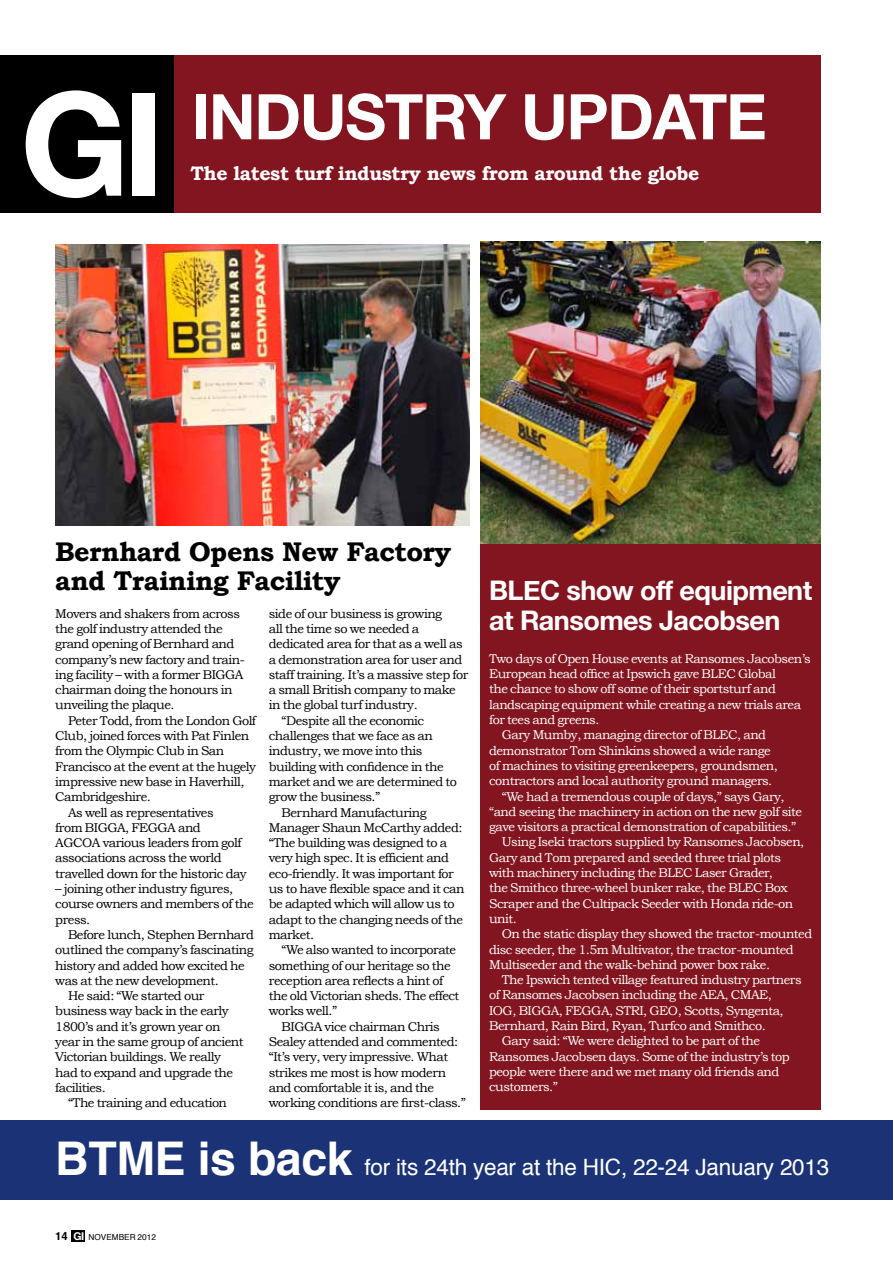
<style>
.page{position:relative;width:893px;height:1263px;background:#fff}
.page>*{position:absolute;margin:0;border:0;box-sizing:border-box;transform-origin:0 0}
.t1{font:700 144px "Helvetica Neue";color:#fff}
.t2{font:700 63px "Helvetica Neue";letter-spacing:-.02em;color:#fff}
.t3{font:700 27px/28.5px "Bookman Old Style";letter-spacing:-.02em;color:#000}
.t4{font:700 27px/30px "Helvetica Neue";letter-spacing:-.02em;color:#fff}
.t5{font:22.5px "Helvetica";letter-spacing:-.01em;color:#fff}
.t6{font:700 19.5px "Bookman Old Style";letter-spacing:-.02em;color:#fff}
.t7{font:12.75px "Bookman Old Style";letter-spacing:-.04em;color:#000}
.t8{font:12.75px "Bookman Old Style";letter-spacing:-.04em;color:#fff}
.t9{font:8.25px "Helvetica";color:#000}
.s1{font-weight:700;font-size:46.5px}
.s2{font-weight:700;font-size:11.25px}
.s3{font-family:"Helvetica Neue";font-weight:700;font-size:10.8px;color:#fff}
</style>
<div class="page">
<div style="left:71px;top:1230px;width:14px;height:11px;background:#000"></div>
<div style="left:0;top:55px;width:821px;height:158px;background:#82151f"></div>
<div style="left:0;top:55px;width:173px;height:158px;background:#000"></div>
<div style="left:480px;top:242px;width:341px;height:867px;background:#82151f"></div>
<img style="left:55px;top:245px;width:414px;height:281px">
<img style="left:480px;top:242px;width:341px;height:301px">
<div style="left:0;top:1120px;width:893px;height:80px;background:#1b3276"></div>
<p class="t1" style="left:20px;top:55px;width:146px">GI</p>
<p class="t2" style="left:192px;top:78px;width:500px">INDUSTRY UPDATE</p>
<p class="t6" style="left:190px;top:161px;width:510px">The latest turf industry news from around the globe</p>
<p class="t3" style="left:55px;top:537px;width:397px">Bernhard Opens New Factory and Training Facility</p>
<p class="t7" style="left:55px;top:606px;width:186px">Movers and shakers from across</p>
<p class="t7" style="left:55px;top:621px;width:169px">the golf industry attended the</p>
<p class="t7" style="left:55px;top:636px;width:181px">grand opening of Bernhard and</p>
<p class="t7" style="left:55px;top:652px;width:191px">company’s new factory and train-</p>
<p class="t7" style="left:55px;top:667px;width:190px">ing facility – with a former BIGGA</p>
<p class="t7" style="left:55px;top:682px;width:179px">chairman doing the honours in</p>
<p class="t7" style="left:55px;top:698px;width:121px">unveiling the plaque.</p>
<p class="t7" style="left:68px;top:713px;width:189px">Peter Todd, from the London Golf</p>
<p class="t7" style="left:55px;top:728px;width:195px">Club, joined forces with Pat Finlen</p>
<p class="t7" style="left:55px;top:744px;width:170px">from the Olympic Club in San</p>
<p class="t7" style="left:55px;top:759px;width:202px">Francisco at the event at the hugely</p>
<p class="t7" style="left:55px;top:774px;width:191px">impressive new base in Haverhill,</p>
<p class="t7" style="left:55px;top:789px;width:97px">Cambridgeshire.</p>
<p class="t7" style="left:68px;top:805px;width:147px">As well as representatives</p>
<p class="t7" style="left:55px;top:820px;width:147px">from BIGGA, FEGGA and</p>
<p class="t7" style="left:55px;top:835px;width:188px">AGCOA various leaders from golf</p>
<p class="t7" style="left:55px;top:851px;width:168px">associations across the world</p>
<p class="t7" style="left:55px;top:866px;width:193px">travelled down for the historic day</p>
<p class="t7" style="left:55px;top:881px;width:179px">– joining other industry figures,</p>
<p class="t7" style="left:55px;top:897px;width:200px">course owners and members of the</p>
<p class="t7" style="left:55px;top:912px;width:37px">press.</p>
<p class="t7" style="left:68px;top:927px;width:187px">Before lunch, Stephen Bernhard</p>
<p class="t7" style="left:55px;top:942px;width:200px">outlined the company’s fascinating</p>
<p class="t7" style="left:55px;top:958px;width:191px">history and added how excited he</p>
<p class="t7" style="left:55px;top:973px;width:165px">was at the new development.</p>
<p class="t7" style="left:68px;top:988px;width:138px">He said: “We started our</p>
<p class="t7" style="left:55px;top:1004px;width:175px">business way back in the early</p>
<p class="t7" style="left:55px;top:1019px;width:167px">1800’s and it’s grown year on</p>
<p class="t7" style="left:55px;top:1034px;width:190px">year in the same group of ancient</p>
<p class="t7" style="left:55px;top:1050px;width:167px">Victorian buildings. We really</p>
<p class="t7" style="left:55px;top:1065px;width:179px">had to expand and upgrade the</p>
<p class="t7" style="left:55px;top:1080px;width:52px">facilities.</p>
<p class="t7" style="left:68px;top:1095px;width:160px">“The training and education</p>
<p class="t7" style="left:269px;top:606px;width:175px">side of our business is growing</p>
<p class="t7" style="left:269px;top:621px;width:152px">all the time so we needed a</p>
<p class="t7" style="left:269px;top:636px;width:195px">dedicated area for that as a well as</p>
<p class="t7" style="left:269px;top:652px;width:195px">a demonstration area for user and</p>
<p class="t7" style="left:269px;top:667px;width:201px">staff training. It’s a massive step for</p>
<p class="t7" style="left:269px;top:682px;width:188px">a small British company to make</p>
<p class="t7" style="left:269px;top:698px;width:150px">in the global turf industry.</p>
<p class="t7" style="left:281px;top:713px;width:144px">“Despite all the economic</p>
<p class="t7" style="left:269px;top:728px;width:165px">challenges that we face as an</p>
<p class="t7" style="left:269px;top:744px;width:155px">industry, we move into this</p>
<p class="t7" style="left:269px;top:759px;width:176px">building with confidence in the</p>
<p class="t7" style="left:269px;top:774px;width:190px">market and we are determined to</p>
<p class="t7" style="left:269px;top:789px;width:113px">grow the business.”</p>
<p class="t7" style="left:281px;top:805px;width:147px">Bernhard Manufacturing</p>
<p class="t7" style="left:269px;top:820px;width:195px">Manager Shaun McCarthy added:</p>
<p class="t7" style="left:269px;top:835px;width:180px">“The building was designed to a</p>
<p class="t7" style="left:269px;top:851px;width:182px">very high spec. It is efficient and</p>
<p class="t7" style="left:269px;top:866px;width:186px">eco-friendly. It was important for</p>
<p class="t7" style="left:269px;top:881px;width:197px">us to have flexible space and it can</p>
<p class="t7" style="left:269px;top:897px;width:187px">be adapted which will allow us to</p>
<p class="t7" style="left:269px;top:912px;width:196px">adapt to the changing needs of the</p>
<p class="t7" style="left:269px;top:927px;width:47px">market.</p>
<p class="t7" style="left:281px;top:942px;width:176px">“We also wanted to incorporate</p>
<p class="t7" style="left:269px;top:958px;width:183px">something of our heritage so the</p>
<p class="t7" style="left:269px;top:973px;width:176px">reception area reflects a hint of</p>
<p class="t7" style="left:269px;top:988px;width:192px">the old Victorian sheds. The effect</p>
<p class="t7" style="left:269px;top:1004px;width:70px">works well.”</p>
<p class="t7" style="left:281px;top:1019px;width:160px">BIGGA vice chairman Chris</p>
<p class="t7" style="left:269px;top:1034px;width:191px">Sealey attended and commented:</p>
<p class="t7" style="left:269px;top:1050px;width:181px">“It’s very, very impressive. What</p>
<p class="t7" style="left:269px;top:1065px;width:179px">strikes me most is how modern</p>
<p class="t7" style="left:269px;top:1080px;width:167px">and comfortable it is, and the</p>
<p class="t7" style="left:269px;top:1095px;width:199px">working conditions are first-class.”</p>
<p class="t4" style="left:489px;top:575px;width:325px">BLEC show off equipment at Ransomes Jacobsen</p>
<p class="t8" style="left:489px;top:651px;width:323px">Two days of Open House events at Ransomes Jacobsen’s</p>
<p class="t8" style="left:489px;top:666px;width:288px">European head office at Ipswich gave BLEC Global</p>
<p class="t8" style="left:489px;top:682px;width:288px">the chance to show off some of their sportsturf and</p>
<p class="t8" style="left:489px;top:697px;width:313px">landscaping equipment while creating a new trials area</p>
<p class="t8" style="left:489px;top:712px;width:112px">for tees and greens.</p>
<p class="t8" style="left:502px;top:728px;width:266px">Gary Mumby, managing director of BLEC, and</p>
<p class="t8" style="left:489px;top:743px;width:283px">demonstrator Tom Shinkins showed a wide range</p>
<p class="t8" style="left:489px;top:758px;width:290px">of machines to visiting greenkeepers, groundsmen,</p>
<p class="t8" style="left:489px;top:773px;width:285px">contractors and local authority ground managers.</p>
<p class="t8" style="left:502px;top:789px;width:284px">“We had a tremendous couple of days,” says Gary,</p>
<p class="t8" style="left:489px;top:804px;width:314px">“and seeing the machinery in action on the new golf site</p>
<p class="t8" style="left:489px;top:819px;width:308px">gave visitors a practical demonstration of capabilities.”</p>
<p class="t8" style="left:502px;top:835px;width:304px">Using Iseki tractors supplied by Ransomes Jacobsen,</p>
<p class="t8" style="left:489px;top:850px;width:294px">Gary and Tom prepared and seeded three trial plots</p>
<p class="t8" style="left:489px;top:865px;width:285px">with machinery including the BLEC Laser Grader,</p>
<p class="t8" style="left:489px;top:881px;width:300px">the Smithco three-wheel bunker rake, the BLEC Box</p>
<p class="t8" style="left:489px;top:896px;width:306px">Scraper and the Cultipack Seeder with Honda ride-on</p>
<p class="t8" style="left:489px;top:911px;width:29px">unit.</p>
<p class="t8" style="left:502px;top:926px;width:312px">On the static display they showed the tractor-mounted</p>
<p class="t8" style="left:489px;top:942px;width:306px">disc seeder, the 1.5m Multivator, the tractor-mounted</p>
<p class="t8" style="left:489px;top:957px;width:282px">Multiseeder and the walk-behind power box rake.</p>
<p class="t8" style="left:502px;top:972px;width:301px">The Ipswich tented village featured industry partners</p>
<p class="t8" style="left:489px;top:988px;width:284px">of Ransomes Jacobsen including the AEA, CMAE,</p>
<p class="t8" style="left:489px;top:1003px;width:296px">IOG, BIGGA, FEGGA, STRI, GEO, Scotts, Syngenta,</p>
<p class="t8" style="left:489px;top:1018px;width:278px">Bernhard, Rain Bird, Ryan, Turfco and Smithco.</p>
<p class="t8" style="left:502px;top:1034px;width:260px">Gary said: “We were delighted to be part of the</p>
<p class="t8" style="left:489px;top:1049px;width:302px">Ransomes Jacobsen days. Some of the industry’s top</p>
<p class="t8" style="left:489px;top:1064px;width:292px">people were there and we met many old friends and</p>
<p class="t8" style="left:489px;top:1079px;width:70px">customers.”</p>
<p class="t5" style="left:55px;top:1149px;width:775px"><span class="s1">BTME is back</span> for its 24th year at the HIC, 22-24 January 2013</p>
<p class="t9" style="left:55px;top:1231px;width:102px"><span class="s2">14</span> <span class="s3">GI</span> NOVEMBER 2012</p>
</div>
